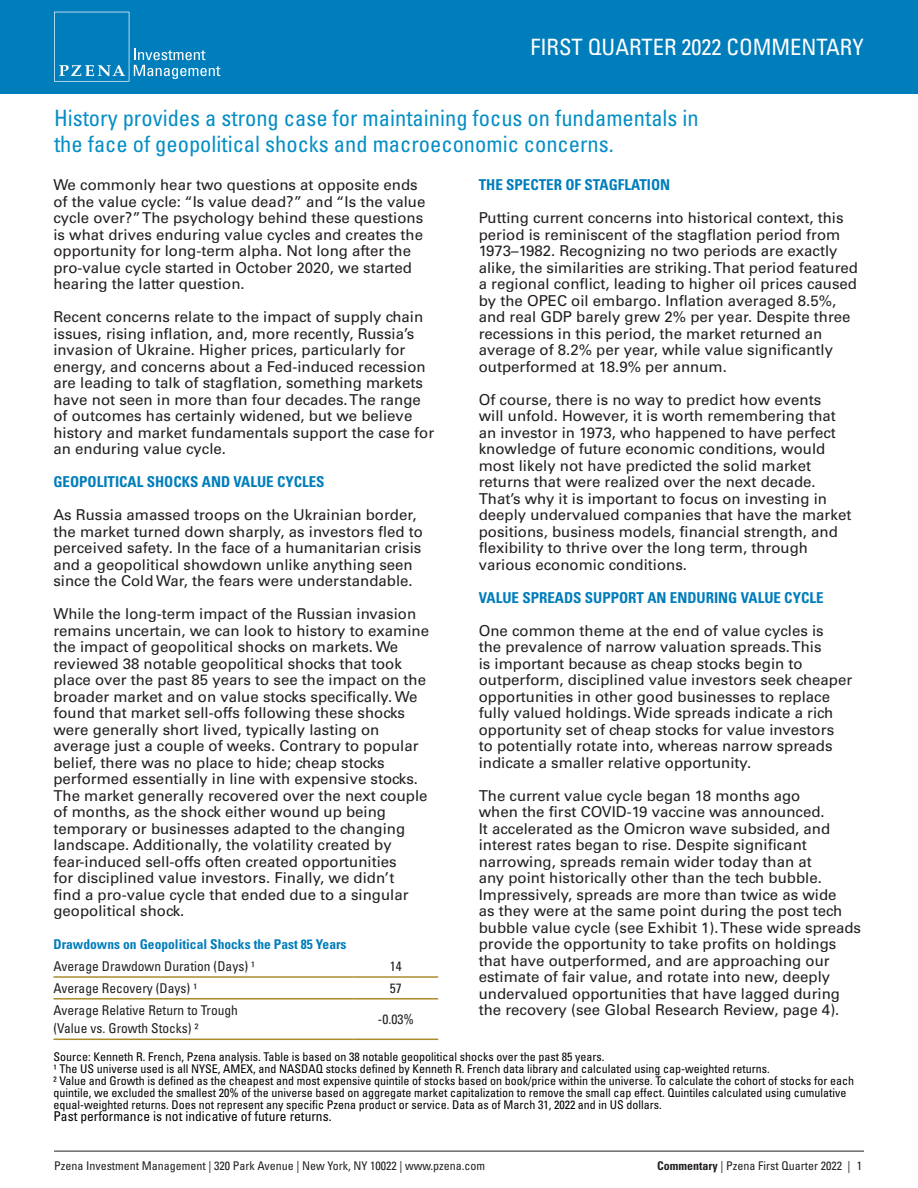
<style>
.page{position:relative;width:918px;height:1188px;background:#fff}
.page>*{position:absolute;margin:0;border:0;box-sizing:border-box;transform-origin:0 0}
.Top_text_quote{font:condensed 22.5px/25.5px "Univers LT Std";color:#058ec5}
.t1{font:condensed 22.5px "Univers LT Std";color:#fff}
.Newsletter-Body{font:15px/16.5px "Univers LT Std";color:#231f20}
.Body_Heading{font:700 condensed 15px "Univers LT Std";color:#007dbb}
.t2{font:condensed 13.5px "Univers LT Std";color:#231f20}
.Newsletter-Footnote{font:condensed 13.5px "Univers LT Std";color:#000}
.Newsletter-Body-2{font:700 condensed 13.5px "Univers LT Std";color:#007dbb}
.Newsletter-Footnote-2{font:condensed 12px/12px "Univers LT Std";color:#000}
.t3{font:condensed 12px "Univers LT Std";color:#231f20}
.s1{font-weight:700}
</style>
<div class="page">
<div style="left:0;top:0;width:918px;height:93px;background:#007dbb"></div>
<svg style="left:54px;top:12px;width:166px;height:70px"></svg>
<hr style="left:54px;top:1151px;width:810px;height:1px;background:#231f20">
<hr style="left:53px;top:976px;width:301px;height:2px;background:#ab8c2b">
<hr style="left:354px;top:976px;width:84px;height:2px;background:#ab8c2b">
<hr style="left:53px;top:998px;width:301px;height:2px;background:#ab8c2b">
<hr style="left:354px;top:998px;width:84px;height:2px;background:#ab8c2b">
<hr style="left:53px;top:1039px;width:301px;height:1px;background:#ab8c2b">
<hr style="left:354px;top:1039px;width:84px;height:1px;background:#ab8c2b">
<p class="t1" style="left:530px;top:33px;width:335px">FIRST QUARTER 2022 COMMENTARY</p>
<p class="Top_text_quote" style="left:54px;top:105px;width:646px">History provides a strong case for maintaining focus on fundamentals in the face of geopolitical shocks and macroeconomic concerns.</p>
<p class="Newsletter-Body" style="left:53px;top:177px;width:373px">We commonly hear two questions at opposite ends of the value cycle: “Is value dead?” and “Is the value cycle over?” The psychology behind these questions is what drives enduring value cycles and creates the opportunity for long-term alpha. Not long after the pro-value cycle started in October 2020, we started hearing the latter question.</p>
<p class="Newsletter-Body" style="left:53px;top:309px;width:382px">Recent concerns relate to the impact of supply chain issues, rising inflation, and, more recently, Russia’s invasion of Ukraine. Higher prices, particularly for energy, and concerns about a Fed-induced recession are leading to talk of stagflation, something markets have not seen in more than four decades. The range of outcomes has certainly widened, but we believe history and market fundamentals support the case for an enduring value cycle.</p>
<p class="Body_Heading" style="left:53px;top:473px;width:273px">GEOPOLITICAL SHOCKS AND VALUE CYCLES</p>
<p class="Newsletter-Body" style="left:53px;top:507px;width:371px">As Russia amassed troops on the Ukrainian border, the market turned down sharply, as investors fled to perceived safety. In the face of a humanitarian crisis and a geopolitical showdown unlike anything seen since the Cold War, the fears were understandable.</p>
<p class="Newsletter-Body" style="left:53px;top:606px;width:377px">While the long-term impact of the Russian invasion remains uncertain, we can look to history to examine the impact of geopolitical shocks on markets. We reviewed 38 notable geopolitical shocks that took place over the past 85 years to see the impact on the broader market and on value stocks specifically. We found that market sell-offs following these shocks were generally short lived, typically lasting on average just a couple of weeks. Contrary to popular belief, there was no place to hide; cheap stocks performed essentially in line with expensive stocks.<br>The market generally recovered over the next couple of months, as the shock either wound up being temporary or businesses adapted to the changing landscape. Additionally, the volatility created by fear-induced sell-offs often created opportunities<br>for disciplined value investors. Finally, we didn’t<br>find a pro-value cycle that ended due to a singular geopolitical shock.</p>
<p class="Newsletter-Body-2" style="left:53px;top:936px;width:295px">Drawdowns on Geopolitical Shocks the Past 85 Years</p>
<p class="t2" style="left:53px;top:958px;width:203px">Average Drawdown Duration (Days) ¹</p>
<p class="t2" style="left:390px;top:958px;width:13px">14</p>
<p class="t2" style="left:53px;top:979px;width:145px">Average Recovery (Days) ¹</p>
<p class="t2" style="left:390px;top:979px;width:13px">57</p>
<p class="t2" style="left:53px;top:1002px;width:186px">Average Relative Return to Trough</p>
<p class="t2" style="left:53px;top:1020px;width:146px">(Value vs. Growth Stocks) ²</p>
<p class="Body_Heading" style="left:479px;top:176px;width:193px">THE SPECTER OF STAGFLATION</p>
<p class="Newsletter-Body" style="left:479px;top:210px;width:381px">Putting current concerns into historical context, this period is reminiscent of the stagflation period from 1973–1982. Recognizing no two periods are exactly alike, the similarities are striking. That period featured a regional conflict, leading to higher oil prices caused by the OPEC oil embargo. Inflation averaged 8.5%, and real GDP barely grew 2% per year. Despite three recessions in this period, the market returned an average of 8.2% per year, while value significantly outperformed at 18.9% per annum.</p>
<p class="Newsletter-Body" style="left:479px;top:391px;width:374px">Of course, there is no way to predict how events<br>will unfold. However, it is worth remembering that an investor in 1973, who happened to have perfect knowledge of future economic conditions, would most likely not have predicted the solid market returns that were realized over the next decade.<br>That’s why it is important to focus on investing in deeply undervalued companies that have the market positions, business models, financial strength, and flexibility to thrive over the long term, through various economic conditions.</p>
<p class="Body_Heading" style="left:479px;top:588px;width:346px">VALUE SPREADS SUPPORT AN ENDURING VALUE CYCLE</p>
<p class="Newsletter-Body" style="left:479px;top:622px;width:375px">One common theme at the end of value cycles is<br>the prevalence of narrow valuation spreads. This<br>is important because as cheap stocks begin to outperform, disciplined value investors seek cheaper opportunities in other good businesses to replace fully valued holdings. Wide spreads indicate a rich opportunity set of cheap stocks for value investors to potentially rotate into, whereas narrow spreads indicate a smaller relative opportunity.</p>
<p class="Newsletter-Body" style="left:479px;top:787px;width:384px">The current value cycle began 18 months ago<br>when the first COVID-19 vaccine was announced.<br>It accelerated as the Omicron wave subsided, and interest rates began to rise. Despite significant narrowing, spreads remain wider today than at<br>any point historically other than the tech bubble.<br>Impressively, spreads are more than twice as wide<br>as they were at the same point during the post tech bubble value cycle (see Exhibit 1). These wide spreads provide the opportunity to take profits on holdings that have outperformed, and are approaching our estimate of fair value, and rotate into new, deeply undervalued opportunities that have lagged during the recovery (see Global Research Review, page 4).</p>
<p class="Newsletter-Footnote-2" style="left:53px;top:1050px;width:552px">Source: Kenneth R. French, Pzena analysis. Table is based on 38 notable geopolitical shocks over the past 85 years.</p>
<p class="Newsletter-Footnote-2" style="left:53px;top:1062px;width:718px">¹ The US universe used is all NYSE, AMEX, and NASDAQ stocks defined by Kenneth R. French data library and calculated using cap-weighted returns.</p>
<p class="Newsletter-Footnote-2" style="left:53px;top:1074px;width:802px">² Value and Growth is defined as the cheapest and most expensive quintile of stocks based on book/price within the universe. To calculate the cohort of stocks for each quintile, we excluded the smallest 20% of the universe based on aggregate market capitalization to remove the small cap effect. Quintiles calculated using cumulative equal-weighted returns. Does not represent any specific Pzena product or service. Data as of March 31, 2022 and in US dollars.</p>
<p class="Newsletter-Footnote" style="left:53px;top:1107px;width:280px">Past performance is not indicative of future returns.</p>
<p class="t2" style="left:378px;top:1011px;width:37px">-0.03%</p>
<p class="t3" style="left:54px;top:1158px;width:433px">Pzena Investment Management | 320 Park Avenue | New York, NY 10022 | www.pzena.com</p>
<p class="t3" style="left:657px;top:1158px;width:195px"><span class="s1">Commentary</span> | Pzena First Quarter 2022 |</p>
<p class="t3" style="left:857px;top:1158px;width:7px">1</p>
</div>
